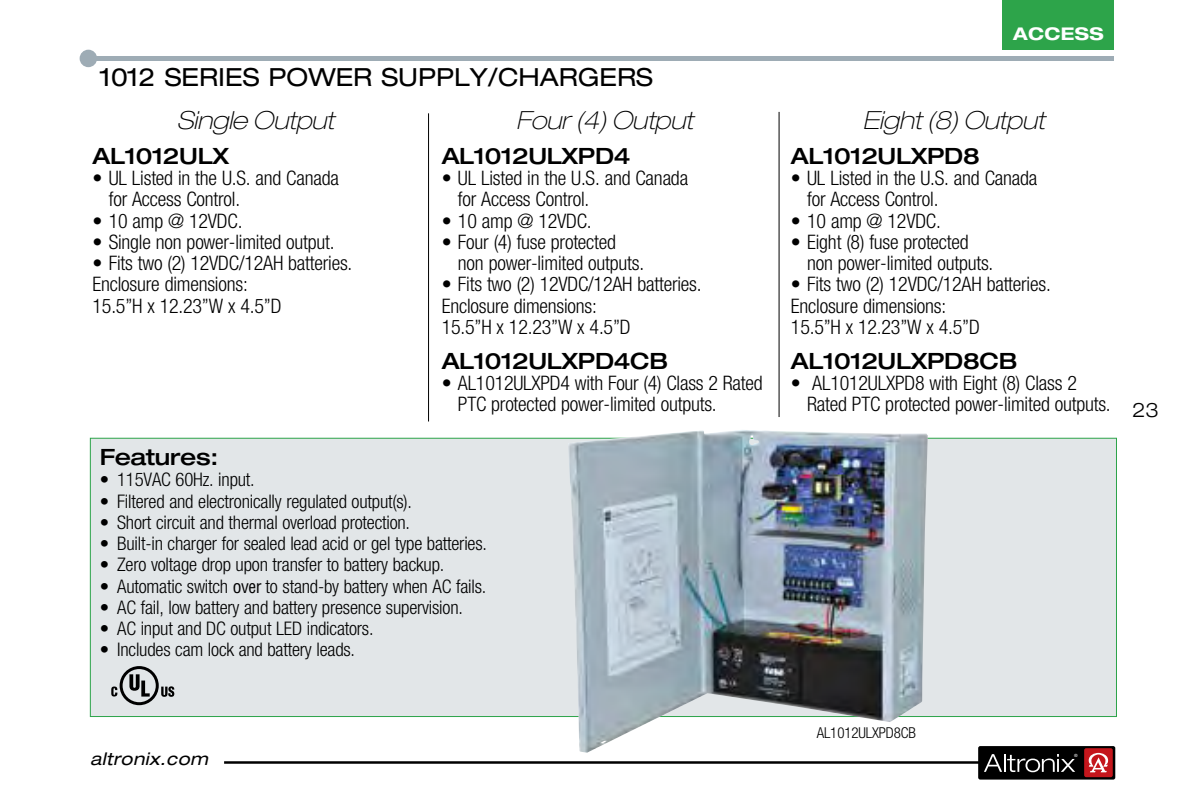
<style>
.page{position:relative;width:1193px;height:810px;background:#fff}
.page>*{position:absolute;margin:0;border:0;box-sizing:border-box;transform-origin:0 0}
.t1{font:italic 100 expanded 25px "Helvetica Neue";letter-spacing:-.01em;color:#000}
.t2{font:expanded 25px "Helvetica Neue";color:#000}
.t3{font:500 expanded 22.5px "Helvetica Neue";letter-spacing:-.015em;color:#000}
.t4{font:300 condensed 20px/21.2px "Helvetica Neue";letter-spacing:-.01em;color:#000}
.t5{font:300 expanded 20px "Helvetica Neue";color:#000}
.t6{font:300 condensed 18.75px "Helvetica Neue";letter-spacing:-.01em;color:#000}
.t7{font:italic expanded 17.5px "Helvetica Neue";letter-spacing:.025em;color:#000}
.t8{font:700 expanded 17.5px "Helvetica Neue";letter-spacing:.025em;color:#fff}
.t9{font:300 condensed 15px "Helvetica Neue";letter-spacing:-.015em;color:#000}
.t10{font:500 4.25px "Helvetica Neue";color:#fff;scale:1.04 1}
.s1{font-family:"Helvetica";font-weight:400;font-size:17.5px}
</style>
<div class="page">
<hr style="left:224px;top:761px;width:781px;height:3px;background:#000">
<div style="left:90px;top:56px;width:1024px;height:5px;background:#9eacb5"></div>
<div style="left:80px;top:50px;width:17px;height:17px;background:#9eacb5;border-radius:50%"></div>
<div style="left:978px;top:746px;width:137px;height:34px;background:#000;border-radius:2px"></div>
<div style="left:1084px;top:748px;width:28px;height:29px;background:#c4161c;border-radius:2px"></div>
<svg style="left:1088px;top:753px;width:20px;height:19px"></svg>
<svg style="left:984px;top:754px;width:91px;height:18px"></svg>
<div style="left:1002px;top:0;width:112px;height:50px;background:#2da44a"></div>
<div style="left:90px;top:438px;width:1026px;height:279px;background:#e2e6e8"></div>
<hr style="left:428px;top:113px;width:1px;height:308px;background:#000">
<hr style="left:778px;top:112px;width:1px;height:305px;background:#000">
<img style="left:568px;top:430px;width:359px;height:323px">
<svg style="left:111px;top:666px;width:63px;height:39px"></svg>
<p class="t2" style="left:100px;top:62px;width:554px">1012 SERIES POWER SUPPLY/CHARGERS</p>
<p class="t1" style="left:177px;top:105px;width:159px">Single Output</p>
<p class="t3" style="left:92px;top:142px;width:138px">AL1012ULX</p>
<p class="t4" style="left:109px;top:167px;width:232px;text-indent:-16px">• UL Listed in the U.S. and Canada for Access Control.</p>
<p class="t4" style="left:92px;top:210px;width:148px">• 10 amp @ 12VDC.</p>
<p class="t4" style="left:92px;top:231px;width:240px">• Single non power-limited output.</p>
<p class="t4" style="left:92px;top:252px;width:258px">• Fits two (2) 12VDC/12AH batteries.<br>Enclosure dimensions:<br>15.5”H x 12.23”W x 4.5”D</p>
<p class="t1" style="left:516px;top:105px;width:178px">Four (4) Output</p>
<p class="t3" style="left:442px;top:142px;width:190px">AL1012ULXPD4</p>
<p class="t4" style="left:458px;top:167px;width:232px;text-indent:-16px">• UL Listed in the U.S. and Canada for Access Control.</p>
<p class="t4" style="left:442px;top:210px;width:148px">• 10 amp @ 12VDC.</p>
<p class="t4" style="left:458px;top:231px;width:184px;text-indent:-16px">• Four (4) fuse protected non power-limited outputs.</p>
<p class="t4" style="left:442px;top:274px;width:258px">• Fits two (2) 12VDC/12AH batteries.<br>Enclosure dimensions:<br>15.5”H x 12.23”W x 4.5”D</p>
<p class="t3" style="left:442px;top:347px;width:228px">AL1012ULXPD4CB</p>
<p class="t4" style="left:458px;top:372px;width:306px;text-indent:-16px">• AL1012ULXPD4 with Four (4) Class 2 Rated<br>PTC protected power-limited outputs.</p>
<p class="t3" style="left:100px;top:443px;width:120px">Features:</p>
<p class="t6" style="left:100px;top:469px;width:153px">• 115VAC 60Hz. input.</p>
<p class="t6" style="left:100px;top:490px;width:311px">• Filtered and electronically regulated output(s).</p>
<p class="t6" style="left:100px;top:511px;width:309px">• Short circuit and thermal overload protection.</p>
<p class="t6" style="left:100px;top:533px;width:385px">• Built-in charger for sealed lead acid or gel type batteries.</p>
<p class="t6" style="left:100px;top:554px;width:343px">• Zero voltage drop upon transfer to battery backup.</p>
<p class="t6" style="left:100px;top:575px;width:385px">• Automatic switch <span class="s1">over</span> to stand-by battery when AC fails.</p>
<p class="t6" style="left:100px;top:596px;width:361px">• AC fail, low battery and battery presence supervision.</p>
<p class="t6" style="left:100px;top:618px;width:272px">• AC input and DC output LED indicators.</p>
<p class="t6" style="left:100px;top:639px;width:254px">• Includes cam lock and battery leads.</p>
<p class="t7" style="left:90px;top:748px;width:119px">altronix.com</p>
<p class="t8" style="left:1013px;top:23px;width:92px">ACCESS</p>
<p class="t1" style="left:863px;top:105px;width:183px">Eight (8) Output</p>
<p class="t3" style="left:791px;top:142px;width:190px">AL1012ULXPD8</p>
<p class="t4" style="left:807px;top:167px;width:232px;text-indent:-16px">• UL Listed in the U.S. and Canada for Access Control.</p>
<p class="t4" style="left:791px;top:210px;width:148px">• 10 amp @ 12VDC.</p>
<p class="t4" style="left:807px;top:231px;width:184px;text-indent:-16px">• Eight (8) fuse protected non power-limited outputs.</p>
<p class="t4" style="left:791px;top:274px;width:258px">• Fits two (2) 12VDC/12AH batteries.<br>Enclosure dimensions:<br>15.5”H x 12.23”W x 4.5”D</p>
<p class="t3" style="left:791px;top:347px;width:228px">AL1012ULXPD8CB</p>
<p class="t4" style="left:807px;top:372px;width:302px;text-indent:-16px">• AL1012ULXPD8 with Eight (8) Class 2<br>Rated PTC protected power-limited outputs.</p>
<p class="t5" style="left:1132px;top:398px;width:28px">23</p>
<p class="t9" style="left:816px;top:724px;width:101px">AL1012ULXPD8CB</p>
<p class="t10" style="left:1074px;top:753px;width:5px">®</p>
</div>
